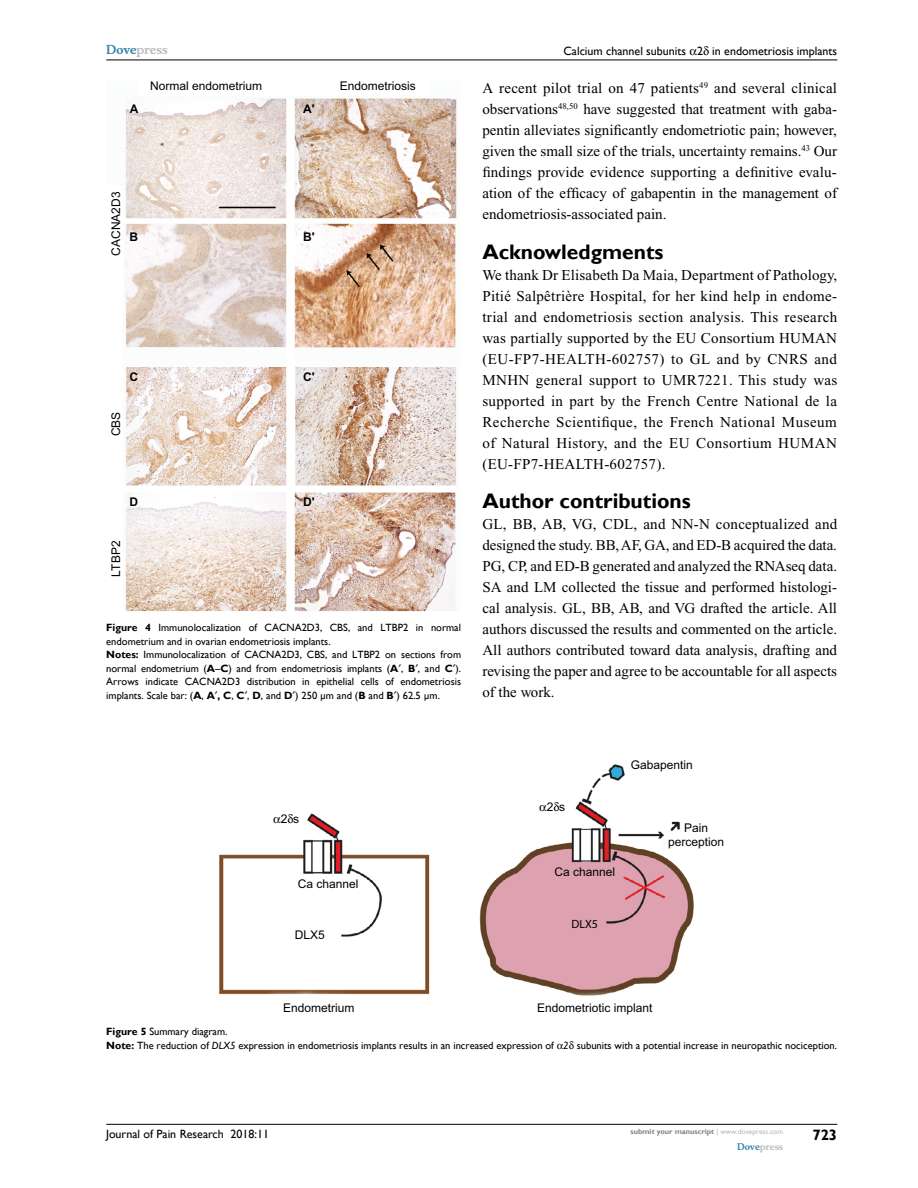
<style>
.page{position:relative;width:918px;height:1188px;background:#fff}
.page>*{position:absolute;margin:0;border:0;box-sizing:border-box;transform-origin:0 0}
.t1{font:700 21px "Gill Sans";color:#000}
.t2{font:15px/21px "Times New Roman";color:#000;text-align:justify}
.t3{font:700 15px "Gill Sans";color:#000}
.t4{font:12px/14.4px "Arial";color:#000;text-align:center}
.t5{font:12px "Gill Sans";color:#000}
.t6{font:700 12px "Arial";color:#000}
.t7{font:700 12px "Musee";color:#b8babc}
.t8{font:12px "Myriad Pro";color:#000}
.t9{font:10.5px/13.5px "Gill Sans";color:#000}
.t10{font:700 9px "Musee";color:#b8babc}
.t11{font:700 7.5px "Gill Sans";color:#808285}
.s1{color:#3785ad}
.s2{font-weight:700}
.s3{font-style:italic}
.s4{font-weight:400;color:#b8babc}
</style>
<div class="page">
<hr style="left:106px;top:1124px;width:731px;height:1px;background:#000">
<hr style="left:106px;top:60px;width:731px;height:1px;background:#000">
<img style="left:125px;top:98px;width:332px;height:514px">
<img style="left:219px;top:764px;width:475px;height:232px">
<svg style="left:274px;top:816px;width:7px;height:7px"></svg>
<svg style="left:288px;top:813px;width:6px;height:10px"></svg>
<svg style="left:540px;top:804px;width:7px;height:7px"></svg>
<svg style="left:554px;top:801px;width:6px;height:10px"></svg>
<p class="t7" style="left:106px;top:43px;width:63px"><span class="s1">Dove</span>press</p>
<p class="t4" style="left:150px;top:79px;width:114px">Normal endometrium</p>
<p class="t6" style="left:130px;top:101px;width:10px">A</p>
<p class="t6" style="left:303px;top:101px;width:13px">A'</p>
<p class="t4" style="left:340px;top:79px;width:78px">Endometriosis</p>
<p class="t4" style="left:109px;top:256px;width:66px;rotate:-90deg">CACNA2D3</p>
<p class="t6" style="left:130px;top:229px;width:10px">B</p>
<p class="t6" style="left:303px;top:229px;width:13px">B'</p>
<p class="t6" style="left:130px;top:368px;width:10px">C</p>
<p class="t6" style="left:303px;top:368px;width:13px">C'</p>
<p class="t4" style="left:109px;top:436px;width:26px;rotate:-90deg">CBS</p>
<p class="t6" style="left:130px;top:493px;width:10px">D</p>
<p class="t6" style="left:303px;top:493px;width:13px">D'</p>
<p class="t4" style="left:109px;top:577px;width:37px;rotate:-90deg">LTBP2</p>
<p class="t9" style="left:106px;top:621px;width:356px"><span class="s2">Figure 4</span> Immunolocalization of CACNA2D3, CBS, and LTBP2 in normal endometrium and in ovarian endometriosis implants.<br><span class="s2">Notes:</span> Immunolocalization of CACNA2D3, CBS, and LTBP2 on sections from normal endometrium (<span class="s2">A</span>–<span class="s2">C</span>) and from endometriosis implants (<span class="s2">A</span> , <span class="s2">B</span> , and <span class="s2">C</span> ).<br>Arrows indicate CACNA2D3 distribution in epithelial cells of endometriosis implants. Scale bar: (<span class="s2">A</span>, <span class="s2">A , C</span>, <span class="s2">C</span> , <span class="s2">D</span>, and <span class="s2">D</span> ) 250 µm and (<span class="s2">B</span> and <span class="s2">B</span> ) 62.5 µm.</p>
<p class="t5" style="left:563px;top:44px;width:275px">Calcium channel subunits 2 in endometriosis implants</p>
<p class="t2" style="left:482px;top:77px;width:356px">A recent pilot trial on 47 patients<sup>49</sup> and several clinical observations<sup>48,50</sup> have suggested that treatment with gaba&shy;pentin alleviates significantly endometriotic pain; however, given the small size of the trials, uncertainty remains.<sup>43</sup> Our findings provide evidence supporting a definitive evalu&shy;ation of the efficacy of gabapentin in the management of endometriosis-associated pain.</p>
<h1 class="t1" style="left:482px;top:239px;width:183px">Acknowledgments</h1>
<p class="t2" style="left:482px;top:265px;width:356px">We thank Dr Elisabeth Da Maia, Department of Pathology, Pitié Salpêtrière Hospital, for her kind help in endome&shy;trial and endometriosis section analysis. This research was partially supported by the EU Consortium HUMAN (EU-FP7-HEALTH-602757) to GL and by CNRS and MNHN general support to UMR7221. This study was supported in part by the French Centre National de la Recherche Scientifique, the French National Museum of Natural History, and the EU Consortium HUMAN (EU-FP7-HEALTH-602757).</p>
<h1 class="t1" style="left:482px;top:488px;width:210px">Author contributions</h1>
<p class="t2" style="left:482px;top:514px;width:356px">GL, BB, AB, VG, CDL, and NN-N conceptualized and designed the study. BB, AF, GA, and ED-B acquired the data.<br>PG, CP, and ED-B generated and analyzed the RNAseq data.<br>SA and LM collected the tissue and performed histologi&shy;cal analysis. GL, BB, AB, and VG drafted the article. All authors discussed the results and commented on the article.<br>All authors contributed toward data analysis, drafting and revising the paper and agree to be accountable for all aspects of the work.</p>
<p class="t4" style="left:281px;top:811px;width:20px">2 s</p>
<p class="t4" style="left:298px;top:877px;width:62px">Ca channel</p>
<p class="t4" style="left:295px;top:927px;width:32px">DLX5</p>
<p class="t4" style="left:547px;top:799px;width:20px">2 s</p>
<p class="t4" style="left:554px;top:865px;width:62px">Ca channel</p>
<p class="t4" style="left:631px;top:757px;width:64px">Gabapentin</p>
<p class="t4" style="left:668px;top:820px;width:58px">Pain perception</p>
<p class="t8" style="left:571px;top:917px;width:28px">DLX5</p>
<p class="t4" style="left:283px;top:1001px;width:73px">Endometrium</p>
<p class="t4" style="left:537px;top:1001px;width:117px">Endometriotic implant</p>
<p class="t9" style="left:106px;top:1025px;width:732px"><span class="s2">Figure 5</span> Summary diagram.<br><span class="s2">Note:</span> The reduction of <span class="s3">DLX5</span> expression in endometriosis implants results in an increased expression of <span class="s3">2</span> subunits with a potential increase in neuropathic nociception.</p>
<p class="t5" style="left:106px;top:1127px;width:164px">Journal of Pain Research 2018:11</p>
<p class="t11" style="left:631px;top:1127px;width:154px">submit your manuscript <span class="s4">| www.dovepress.com</span></p>
<p class="t10" style="left:737px;top:1141px;width:48px"><span class="s1">Dove</span>press</p>
<p class="t3" style="left:812px;top:1126px;width:26px">723</p>
</div>
